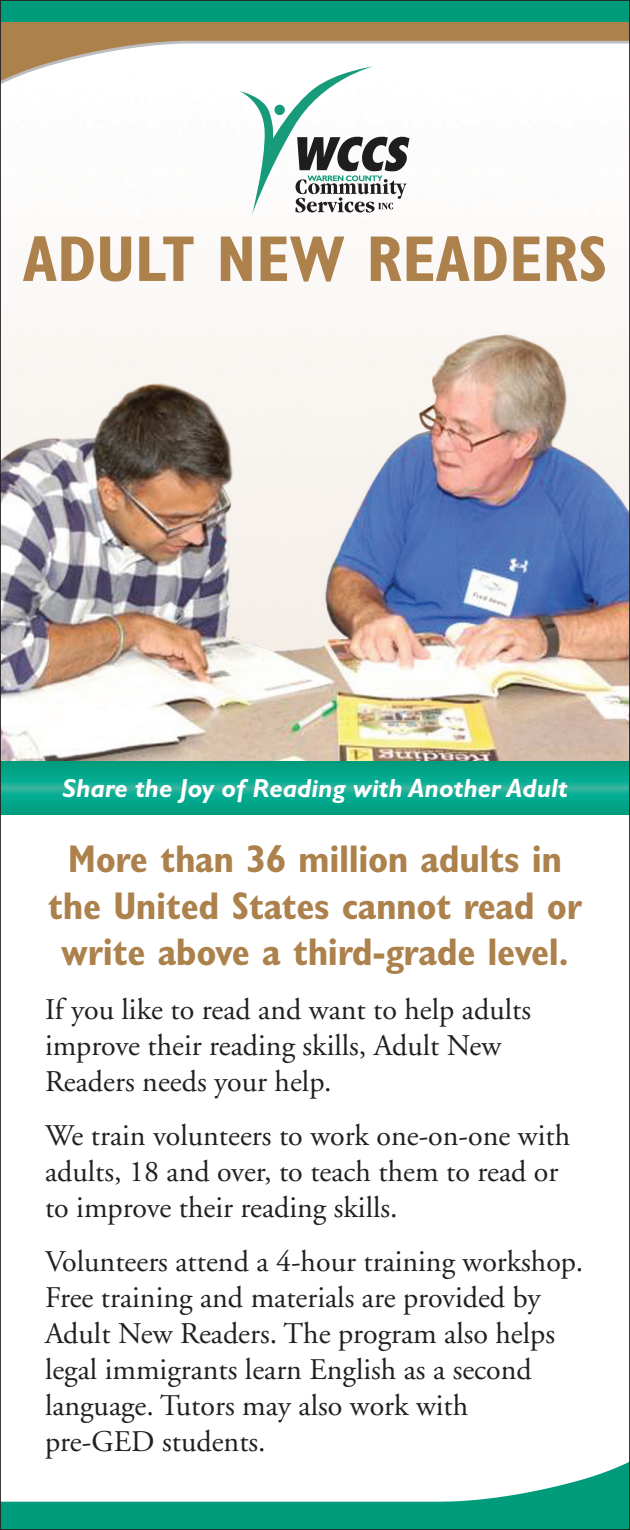
<style>
.page{position:relative;width:630px;height:1530px;background:#fff}
.page>*{position:absolute;margin:0;border:0;box-sizing:border-box;transform-origin:0 0}
.t1{font:700 condensed 65px "Gill Sans";color:#ac814c}
.t2{font:700 condensed 38.75px/46.5px "Gill Sans";letter-spacing:-.01em;color:#ac814c;text-align:center}
.t3{font:30px/36px "Adobe Garamond";color:#231f20}
.t4{font:italic 700 26.25px "Gill Sans";color:#fff}
</style>
<div class="page">
<img style="left:2px;top:138px;width:626px;height:623px">
<svg style="left:240px;top:93px;width:169px;height:122px"></svg>
<div style="left:0;top:0;width:630px;height:23px;background:#009b7a"></div>
<img style="left:2px;top:22px;width:626px;height:71px">
<img style="left:2px;top:1462px;width:626px;height:66px">
<svg style="left:2px;top:761px;width:626px;height:53px;background:#09a78b"></svg>
<p class="t1" style="left:23px;top:220px;width:586px">ADULT NEW READERS</p>
<p class="t4" style="left:62px;top:773px;width:507px">Share the Joy of Reading with Another Adult</p>
<p class="t2" style="left:48px;top:836px;width:536px">More than 36 million adults in the United States cannot read or write above a third-grade level.</p>
<p class="t3" style="left:45px;top:993px;width:488px">If you like to read and want to help adults improve their reading skills, Adult New<br>Readers needs your help.</p>
<p class="t3" style="left:45px;top:1119px;width:527px">We train volunteers to work one-on-one with adults, 18 and over, to teach them to read or to improve their reading skills.</p>
<p class="t3" style="left:45px;top:1245px;width:540px">Volunteers attend a 4-hour training workshop.<br>Free training and materials are provided by Adult New Readers. The program also helps legal immigrants learn English as a second language. Tutors may also work with pre-GED students.</p>
</div>
